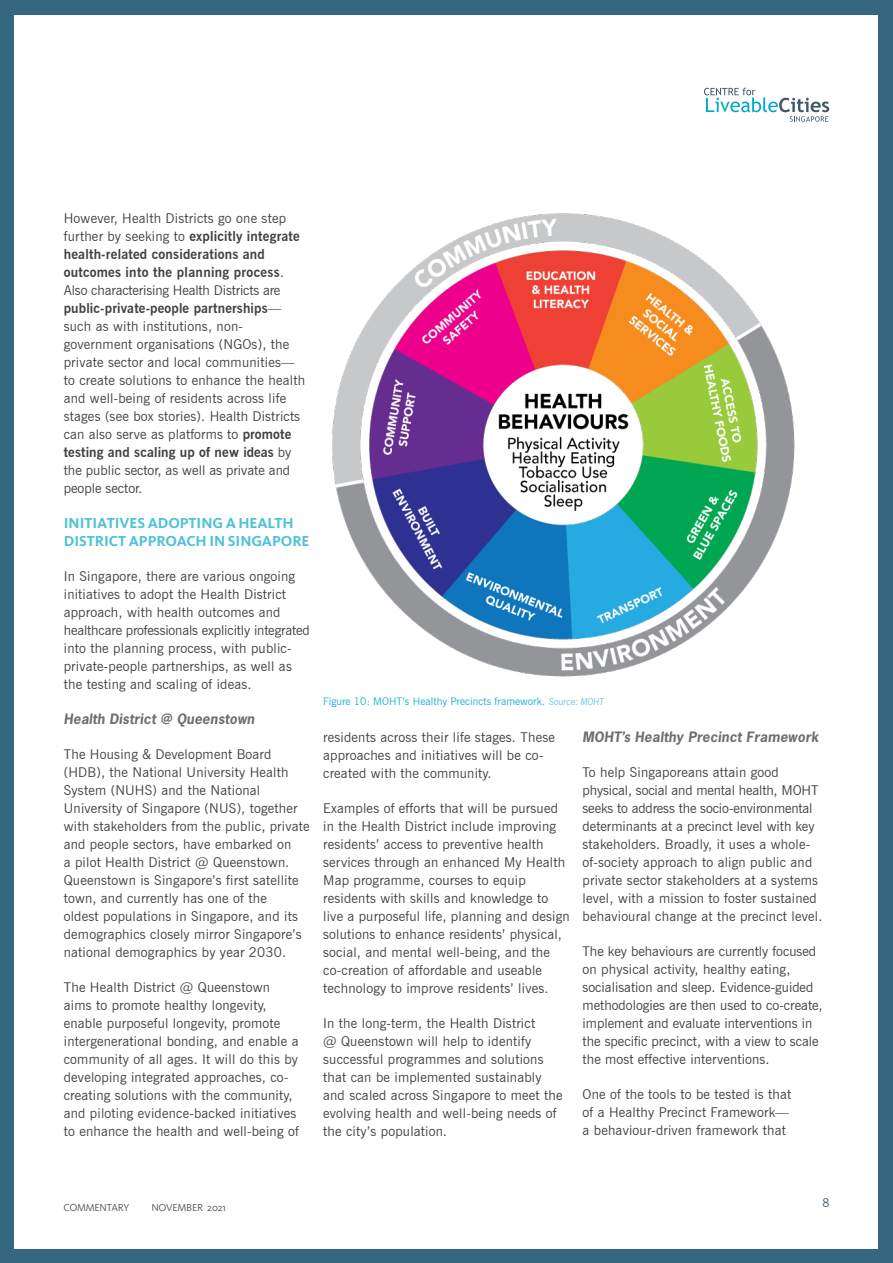
<style>
.page{position:relative;width:893px;height:1263px;background:#356880}
.page>*{position:absolute;margin:0;border:0;box-sizing:border-box;transform-origin:0 0}
.t1{font:700 15px/18px "Kievit OT";letter-spacing:-.005em;color:#4dc2da}
.t2{font:13.5px/18px "News Gothic BT";letter-spacing:.015em;color:#414042}
.t3{font:italic 700 13.5px "News Gothic";letter-spacing:.015em;color:#6d6e71}
.t4{font:12px "News Gothic BT";color:#425968;scale:.95 1}
.t5{font:10.5px "News Gothic BT";letter-spacing:.005em;color:#1ab1d0}
.t6{font:10.5px "Kievit OT";letter-spacing:-.02em;color:#58595b}
.s1{font-weight:700}
.s2{font-family:"News Gothic";font-style:italic;font-size:9px;color:#66cbe0}
</style>
<div class="page">
<div style="left:15px;top:15px;width:863px;height:1233px;background:#fff"></div>
<svg style="left:704px;top:88px;width:125px;height:34px"></svg>
<img style="left:332px;top:213px;width:463px;height:464px">
<p class="t2" style="left:64px;top:209px;width:243px">However, Health Districts go one step further by seeking to <span class="s1">explicitly integrate health-related considerations and outcomes into the planning process</span>.<br>Also characterising Health Districts are <span class="s1">public-private-people partnerships</span>— such as with institutions, non&shy;government organisations (NGOs), the private sector and local communities— to create solutions to enhance the health and well-being of residents across life stages (see box stories). Health Districts can also serve as platforms to <span class="s1">promote testing and scaling up of new ideas</span> by the public sector, as well as private and people sector.</p>
<p class="t1" style="left:64px;top:514px;width:247px">INITIATIVES ADOPTING A HEALTH<br>DISTRICT APPROACH IN SINGAPORE</p>
<p class="t2" style="left:64px;top:567px;width:247px">In Singapore, there are various ongoing initiatives to adopt the Health District approach, with health outcomes and healthcare professionals explicitly integrated into the planning process, with public&shy;private-people partnerships, as well as the testing and scaling of ideas.</p>
<p class="t3" style="left:64px;top:710px;width:192px">Health District @ Queenstown</p>
<p class="t2" style="left:64px;top:745px;width:247px">The Housing &amp; Development Board (HDB), the National University Health System (NUHS) and the National University of Singapore (NUS), together with stakeholders from the public, private and people sectors, have embarked on<br>a pilot Health District @ Queenstown.<br>Queenstown is Singapore’s first satellite town, and currently has one of the<br>oldest populations in Singapore, and its demographics closely mirror Singapore’s national demographics by year 2030.</p>
<p class="t2" style="left:64px;top:978px;width:236px">The Health District @ Queenstown aims to promote healthy longevity, enable purposeful longevity, promote intergenerational bonding, and enable a community of all ages. It will do this by developing integrated approaches, co&shy;creating solutions with the community, and piloting evidence-backed initiatives to enhance the health and well-being of</p>
<p class="t5" style="left:323px;top:695px;width:282px">Figure 10: MOHT’s Healthy Precincts framework. <span class="s2">Source: MOHT</span></p>
<p class="t2" style="left:323px;top:728px;width:233px">residents across their life stages. These approaches and initiatives will be co&shy;created with the community.</p>
<p class="t2" style="left:323px;top:799px;width:248px">Examples of efforts that will be pursued in the Health District include improving residents’ access to preventive health services through an enhanced My Health Map programme, courses to equip residents with skills and knowledge to live a purposeful life, planning and design solutions to enhance residents’ physical, social, and mental well-being, and the co-creation of affordable and useable technology to improve residents’ lives.</p>
<p class="t2" style="left:323px;top:1014px;width:241px">In the long-term, the Health District<br>@ Queenstown will help to identify successful programmes and solutions that can be implemented sustainably and scaled across Singapore to meet the evolving health and well-being needs of the city’s population.</p>
<p class="t3" style="left:583px;top:728px;width:238px">MOHT’s Healthy Precinct Framework</p>
<p class="t2" style="left:583px;top:763px;width:241px">To help Singaporeans attain good physical, social and mental health, MOHT seeks to address the socio-environmental determinants at a precinct level with key stakeholders. Broadly, it uses a whole&shy;of-society approach to align public and private sector stakeholders at a systems level, with a mission to foster sustained behavioural change at the precinct level.</p>
<p class="t2" style="left:583px;top:942px;width:242px">The key behaviours are currently focused on physical activity, healthy eating, socialisation and sleep. Evidence-guided methodologies are then used to co-create, implement and evaluate interventions in the specific precinct, with a view to scale the most effective interventions.</p>
<p class="t2" style="left:583px;top:1085px;width:210px">One of the tools to be tested is that of a Healthy Precinct Framework— a behaviour-driven framework that</p>
<p class="t6" style="left:63px;top:1201px;width:68px">COMMENTARY</p>
<p class="t6" style="left:151px;top:1201px;width:76px">NOVEMBER 2021</p>
<p class="t4" style="left:822px;top:1196px;width:9px">8</p>
</div>
